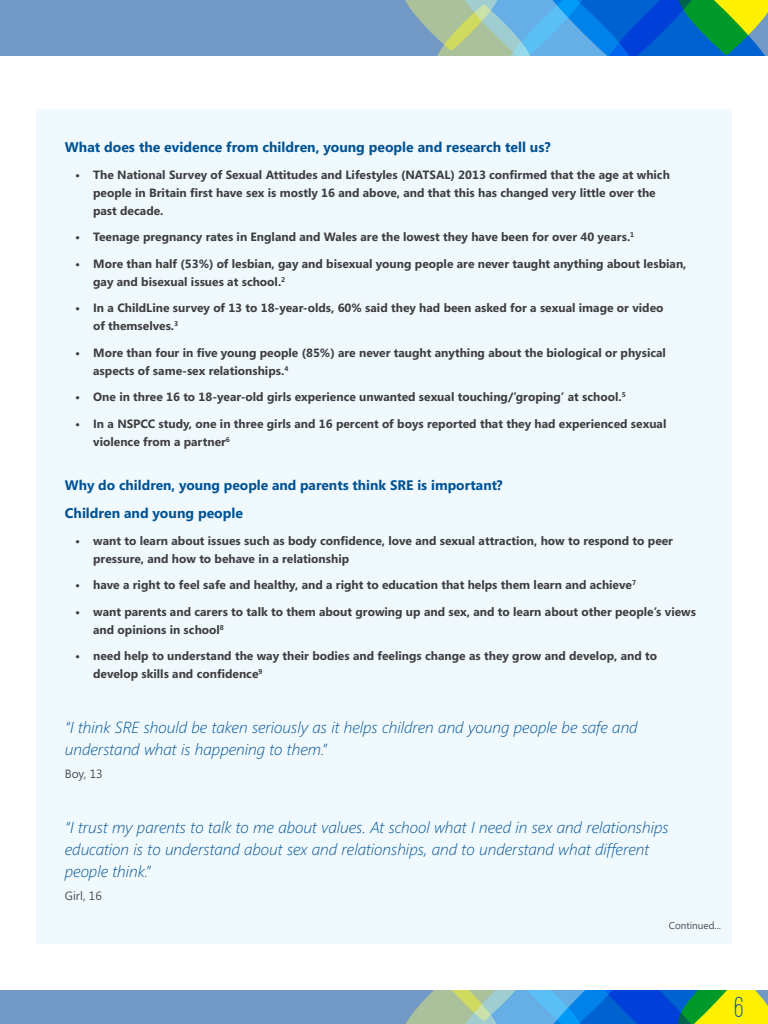
<style>
.page{position:relative;width:768px;height:1024px;background:#fff}
.page>*{position:absolute;margin:0;border:0;box-sizing:border-box;transform-origin:0 0}
.t1{font:500 30px "Ostrich Sans";color:#005294}
.Pull-out_quotes{font:italic 300 16px/22px "Segoe";color:#005294}
.subheads{font:700 14px "Segoe";color:#005294}
.subheads-2{font:700 13.8px "Segoe";color:#005294}
.body_bullets{font:700 12px/18px "Segoe";color:#3e3e3f}
.body{font:12px "Segoe";color:#4b4c4d}
.body-2{font:10px "Segoe";color:#4b4c4d}
</style>
<div class="page">
<div style="left:0;top:0;width:768px;height:57px;background:#7299c6"></div>
<svg style="left:403px;top:0;width:365px;height:57px;background:#539ab3"></svg>
<div style="left:0;top:969px;width:768px;height:55px;background:#7299c6"></div>
<svg style="left:406px;top:990px;width:362px;height:34px;background:#65a1a2"></svg>
<div style="left:0;top:846px;width:768px;height:144px;background:#fff"></div>
<div style="left:36px;top:109px;width:696px;height:834px;background:#f0f9fd"></div>
<p class="subheads" style="left:65px;top:137px;width:487px">What does the evidence from children, young people and research tell us?</p>
<p class="body_bullets" style="left:93px;top:165px;width:578px;text-indent:-18px">• The National Survey of Sexual Attitudes and Lifestyles (NATSAL) 2013 confirmed that the age at which people in Britain first have sex is mostly 16 and above, and that this has changed very little over the past decade.</p>
<p class="body_bullets" style="left:75px;top:228px;width:561px">• Teenage pregnancy rates in England and Wales are the lowest they have been for over 40 years.<sup>1</sup></p>
<p class="body_bullets" style="left:93px;top:254px;width:595px;text-indent:-18px">• More than half (53%) of lesbian, gay and bisexual young people are never taught anything about lesbian, gay and bisexual issues at school.<sup>2</sup></p>
<p class="body_bullets" style="left:93px;top:299px;width:572px;text-indent:-18px">• In a ChildLine survey of 13 to 18-year-olds, 60% said they had been asked for a sexual image or video of themselves.<sup>3</sup></p>
<p class="body_bullets" style="left:93px;top:343px;width:574px;text-indent:-18px">• More than four in five young people (85%) are never taught anything about the biological or physical aspects of same-sex relationships.<sup>4</sup></p>
<p class="body_bullets" style="left:75px;top:388px;width:552px">• One in three 16 to 18-year-old girls experience unwanted sexual touching/’groping’ at school.<sup>5</sup></p>
<p class="body_bullets" style="left:93px;top:414px;width:575px;text-indent:-18px">• In a NSPCC study, one in three girls and 16 percent of boys reported that they had experienced sexual violence from a partner<sup>6</sup></p>
<p class="subheads-2" style="left:65px;top:475px;width:439px">Why do children, young people and parents think SRE is important?</p>
<p class="subheads" style="left:65px;top:503px;width:180px">Children and young people</p>
<p class="body_bullets" style="left:93px;top:531px;width:581px;text-indent:-18px">• want to learn about issues such as body confidence, love and sexual attraction, how to respond to peer pressure, and how to behave in a relationship</p>
<p class="body_bullets" style="left:75px;top:576px;width:562px">• have a right to feel safe and healthy, and a right to education that helps them learn and achieve<sup>7</sup></p>
<p class="body_bullets" style="left:93px;top:602px;width:604px;text-indent:-18px">• want parents and carers to talk to them about growing up and sex, and to learn about other people’s views and opinions in school<sup>8</sup></p>
<p class="body_bullets" style="left:93px;top:647px;width:565px;text-indent:-18px">• need help to understand the way their bodies and feelings change as they grow and develop, and to develop skills and confidence<sup>9</sup></p>
<p class="Pull-out_quotes" style="left:65px;top:716px;width:574px">“I think SRE should be taken seriously as it helps children and young people be safe and understand what is happening to them.”</p>
<p class="body" style="left:65px;top:766px;width:39px">Boy, 13</p>
<p class="Pull-out_quotes" style="left:65px;top:816px;width:605px">“I trust my parents to talk to me about values. At school what I need in sex and relationships education is to understand about sex and relationships, and to understand what different people think.”</p>
<p class="body" style="left:65px;top:888px;width:39px">Girl, 16</p>
<p class="body-2" style="left:669px;top:919px;width:54px">Continued...</p>
<h1 class="t1" style="left:735px;top:989px;width:11px">6</h1>
</div>
